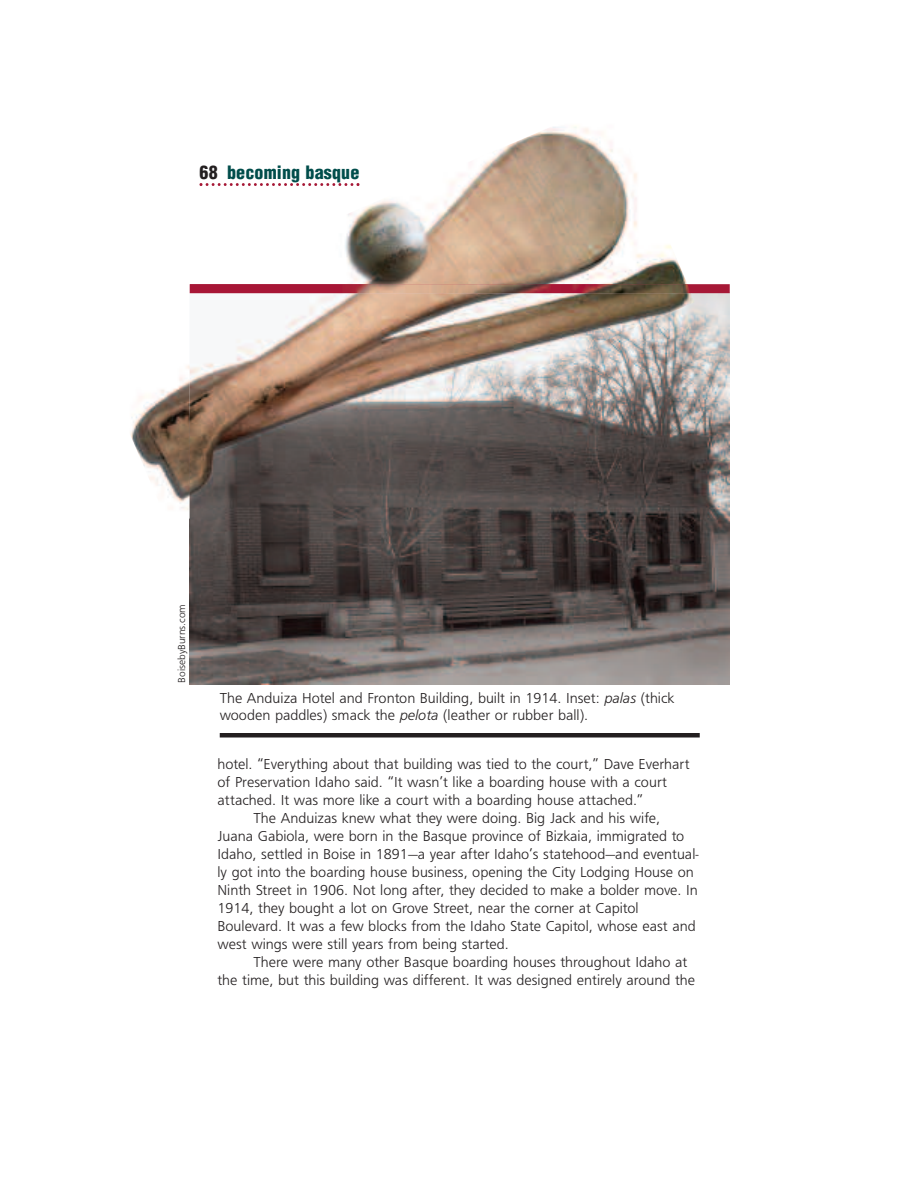
<style>
.page{position:relative;width:918px;height:1188px;background:#fff}
.page>*{position:absolute;margin:0;border:0;box-sizing:border-box;transform-origin:0 0}
.t1{font:900 condensed 18px "Helvetica";letter-spacing:.01em;color:#004d4b}
.t2{font:15px/16.5px "Frugal Sans Light DTC";color:#231f20}
.t3{font:10.5px "Frugal Sans Light DTC";color:#231f20}
.s1{color:#231f20}
.s2{font-family:"Frugal Sans Light Italic DTC"}
</style>
<div class="page">
<img style="left:190px;top:293px;width:540px;height:391px">
<div style="left:220px;top:733px;width:480px;height:5px;background:#231f20"></div>
<div style="left:190px;top:284px;width:540px;height:9px;background:#a61836"></div>
<img style="left:130px;top:126px;width:558px;height:401px">
<img style="left:190px;top:293px;width:505px;height:225px">
<img style="left:190px;top:284px;width:501px;height:9px">
<p class="t1" style="left:200px;top:162px;width:161px"><span class="s1">68</span> becoming basque</p>
<p class="t3" style="left:175px;top:682px;width:80px;rotate:-90deg">BoisebyBurns.com</p>
<p class="t2" style="left:220px;top:690px;width:456px">The Anduiza Hotel and Fronton Building, built in 1914. Inset: <span class="s2">palas</span> (thick wooden paddles) smack the <span class="s2">pelota</span> (leather or rubber ball).</p>
<p class="t2" style="left:218px;top:755px;width:474px">hotel. “Everything about that building was tied to the court,” Dave Everhart</p>
<p class="t2" style="left:218px;top:773px;width:451px">of Preservation Idaho said. “It wasn’t like a boarding house with a court</p>
<p class="t2" style="left:218px;top:791px;width:427px">attached. It was more like a court with a boarding house attached.”</p>
<p class="t2" style="left:253px;top:809px;width:408px">The Anduizas knew what they were doing. Big Jack and his wife,</p>
<p class="t2" style="left:218px;top:827px;width:468px">Juana Gabiola, were born in the Basque province of Bizkaia, immigrated to</p>
<p class="t2" style="left:218px;top:845px;width:483px">Idaho, settled in Boise in 1891—a year after Idaho’s statehood—and eventual-</p>
<p class="t2" style="left:218px;top:863px;width:478px">ly got into the boarding house business, opening the City Lodging House on</p>
<p class="t2" style="left:218px;top:881px;width:482px">Ninth Street in 1906. Not long after, they decided to make a bolder move. In</p>
<p class="t2" style="left:218px;top:899px;width:423px">1914, they bought a lot on Grove Street, near the corner at Capitol</p>
<p class="t2" style="left:218px;top:917px;width:480px">Boulevard. It was a few blocks from the Idaho State Capitol, whose east and</p>
<p class="t2" style="left:218px;top:935px;width:293px">west wings were still years from being started.</p>
<p class="t2" style="left:254px;top:953px;width:435px">There were many other Basque boarding houses throughout Idaho at</p>
<p class="t2" style="left:218px;top:971px;width:479px">the time, but this building was different. It was designed entirely around the</p>
</div>
